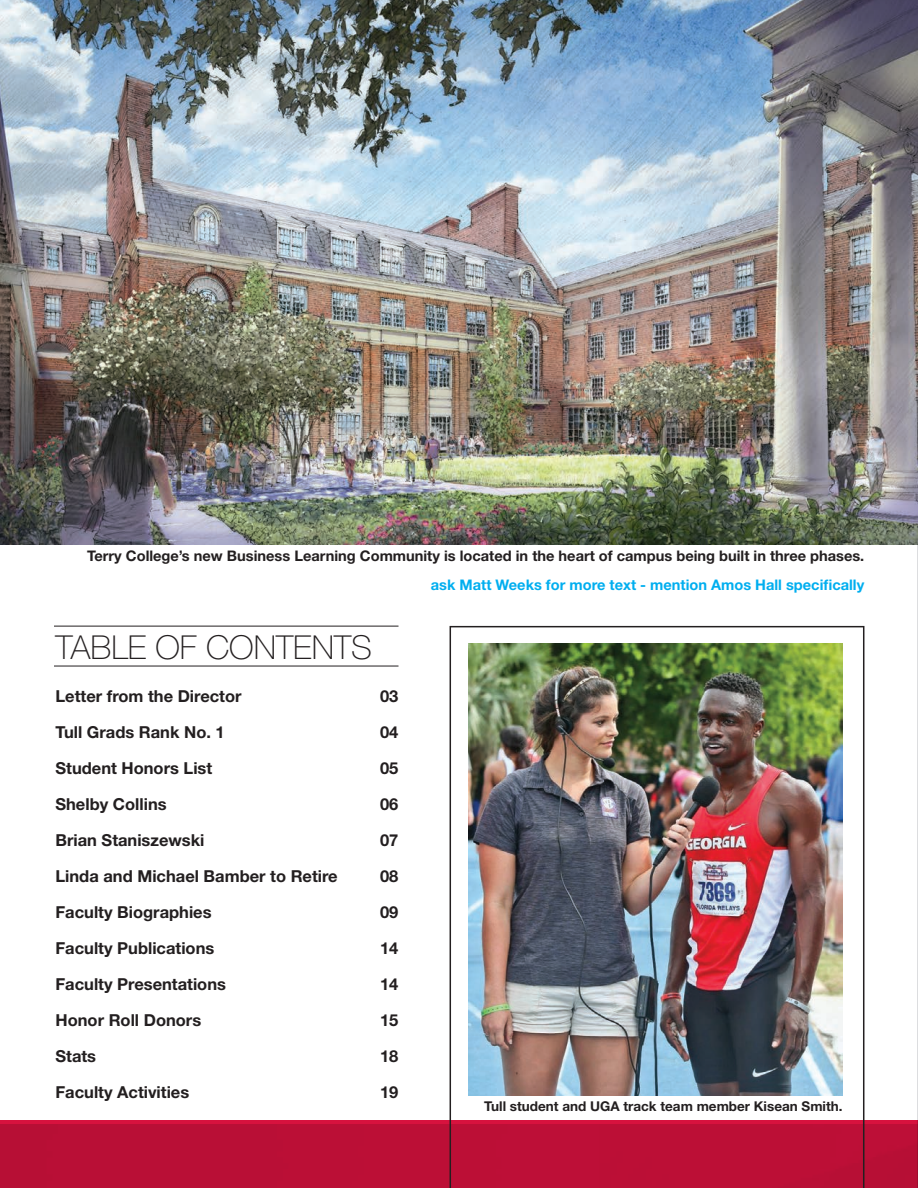
<style>
.page{position:relative;width:918px;height:1188px;background:#fff}
.page>*{position:absolute;margin:0;border:0;box-sizing:border-box;transform-origin:0 0}
.t1{font:100 33px "Helvetica Neue";color:#231f20}
.t2{font:700 16.5px "Helvetica Neue";color:#231f20}
.t3{font:700 14.7px "Helvetica Neue";color:#231f20}
.t4{font:700 14.7px "Helvetica Neue";color:#00aeef}
.t5{font:700 13.5px "Helvetica Neue";color:#231f20}
</style>
<div class="page">
<div style="left:0;top:1120px;width:918px;height:68px;background:#b90f36"></div>
<hr style="left:917px;top:544px;width:1px;height:644px;background:#dcdddf">
<img style="left:0;top:0;width:918px;height:544px">
<hr style="left:54px;top:626px;width:345px;height:1px;background:#231f20">
<hr style="left:54px;top:666px;width:345px;height:1px;background:#231f20">
<img style="left:450px;top:626px;width:414px;height:562px">
<p class="t3" style="left:87px;top:547px;width:779px">Terry College’s new Business Learning Community is located in the heart of campus being built in three phases.</p>
<p class="t4" style="left:431px;top:576px;width:435px">ask Matt Weeks for more text - mention Amos Hall specifically</p>
<h1 class="t1" style="left:56px;top:629px;width:318px">TABLE OF CONTENTS</h1>
<p class="t2" style="left:56px;top:686px;width:188px">Letter from the Director</p>
<p class="t2" style="left:380px;top:686px;width:20px">03</p>
<p class="t2" style="left:56px;top:722px;width:171px">Tull Grads Rank No. 1</p>
<p class="t2" style="left:380px;top:722px;width:20px">04</p>
<p class="t2" style="left:56px;top:758px;width:158px">Student Honors List</p>
<p class="t2" style="left:380px;top:758px;width:20px">05</p>
<p class="t2" style="left:56px;top:794px;width:113px">Shelby Collins</p>
<p class="t2" style="left:380px;top:794px;width:20px">06</p>
<p class="t2" style="left:56px;top:830px;width:151px">Brian Staniszewski</p>
<p class="t2" style="left:380px;top:830px;width:20px">07</p>
<p class="t2" style="left:56px;top:866px;width:284px">Linda and Michael Bamber to Retire</p>
<p class="t2" style="left:380px;top:866px;width:20px">08</p>
<p class="t2" style="left:56px;top:902px;width:158px">Faculty Biographies</p>
<p class="t2" style="left:380px;top:902px;width:20px">09</p>
<p class="t2" style="left:56px;top:938px;width:160px">Faculty Publications</p>
<p class="t2" style="left:380px;top:938px;width:20px">14</p>
<p class="t2" style="left:56px;top:974px;width:172px">Faculty Presentations</p>
<p class="t2" style="left:380px;top:974px;width:20px">14</p>
<p class="t2" style="left:56px;top:1010px;width:147px">Honor Roll Donors</p>
<p class="t2" style="left:380px;top:1010px;width:20px">15</p>
<p class="t2" style="left:56px;top:1046px;width:42px">Stats</p>
<p class="t2" style="left:380px;top:1046px;width:20px">18</p>
<p class="t2" style="left:56px;top:1082px;width:135px">Faculty Activities</p>
<p class="t2" style="left:380px;top:1082px;width:20px">19</p>
<p class="t5" style="left:484px;top:1098px;width:360px">Tull student and UGA track team member Kisean Smith.</p>
</div>
